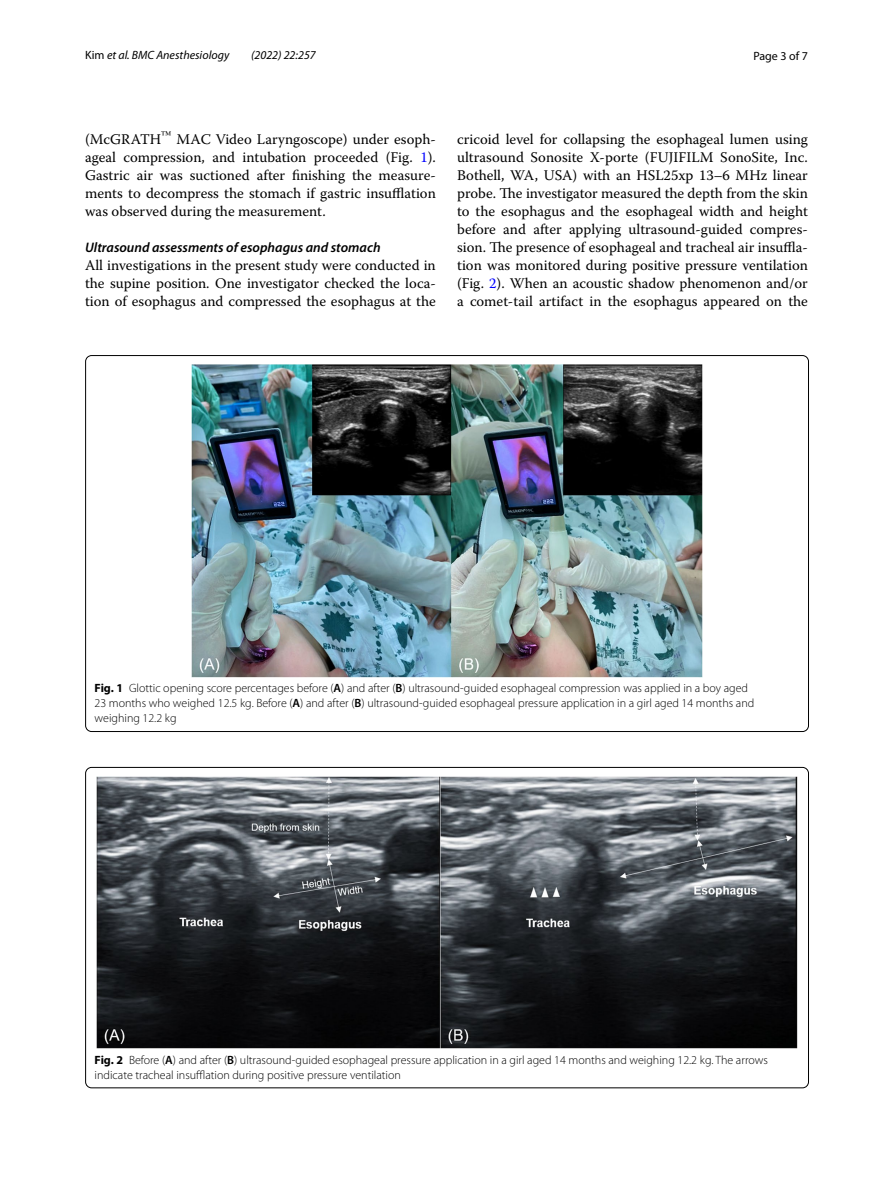
<style>
.page{position:relative;width:893px;height:1187px;background:#fff}
.page>*{position:absolute;margin:0;border:0;box-sizing:border-box;transform-origin:0 0}
.t1{font:14.7px/18px "Warnock Pro";color:#000;text-align:justify}
.t2{font:italic 600 13.8px "Myriad Pro";color:#000}
.t3{font:300 12px/15px "Myriad Pro";color:#000}
.t4{font:italic 12px "Myriad Pro";color:#000}
.t5{font:12px "Myriad Pro";color:#000}
.s1{font-style:normal}
.s2{color:#00f}
.s3{font-weight:700}
.s4{font-weight:600}
</style>
<div class="page">
<img style="left:192px;top:364px;width:510px;height:313px">
<img style="left:97px;top:776px;width:700px;height:272px">
<p class="t4" style="left:85px;top:48px;width:146px"><span class="s1">Kim</span> et al. BMC Anesthesiology</p>
<p class="t4" style="left:251px;top:48px;width:66px">(2022) 22:257</p>
<p class="t5" style="left:753px;top:48px;width:56px">Page 3 of 7</p>
<p class="t1" style="left:85px;top:130px;width:352px">(McGRATH<sup>™</sup> MAC Video Laryngoscope) under esoph&shy;ageal compression, and intubation proceeded (Fig. <span class="s2">1</span>).<br>Gastric air was suctioned after finishing the measure&shy;ments to decompress the stomach if gastric insufflation was observed during the measurement.</p>
<p class="t2" style="left:85px;top:238px;width:297px">Ultrasound assessments of esophagus and stomach</p>
<p class="t1" style="left:85px;top:256px;width:352px">All investigations in the present study were conducted in the supine position. One investigator checked the loca&shy;tion of esophagus and compressed the esophagus at the</p>
<p class="t1" style="left:457px;top:130px;width:352px">cricoid level for collapsing the esophageal lumen using ultrasound Sonosite X-porte (FUJIFILM SonoSite, Inc.<br>Bothell, WA, USA) with an HSL25xp 13–6 MHz linear probe. The investigator measured the depth from the skin to the esophagus and the esophageal width and height before and after applying ultrasound-guided compres&shy;sion. The presence of esophageal and tracheal air insuffla&shy;tion was monitored during positive pressure ventilation (Fig. <span class="s2">2</span>). When an acoustic shadow phenomenon and/or a comet-tail artifact in the esophagus appeared on the</p>
<p class="t3" style="left:95px;top:681px;width:661px"><span class="s3">Fig. 1</span> Glottic opening score percentages before (<span class="s4">A</span>) and after (<span class="s4">B</span>) ultrasound-guided esophageal compression was applied in a boy aged<br>23 months who weighed 12.5 kg. Before (<span class="s4">A</span>) and after (<span class="s4">B</span>) ultrasound-guided esophageal pressure application in a girl aged 14 months and weighing 12.2 kg</p>
<p class="t3" style="left:95px;top:1052px;width:675px"><span class="s3">Fig. 2</span> Before (<span class="s4">A</span>) and after (<span class="s4">B</span>) ultrasound-guided esophageal pressure application in a girl aged 14 months and weighing 12.2 kg. The arrows indicate tracheal insufflation during positive pressure ventilation</p>
</div>
